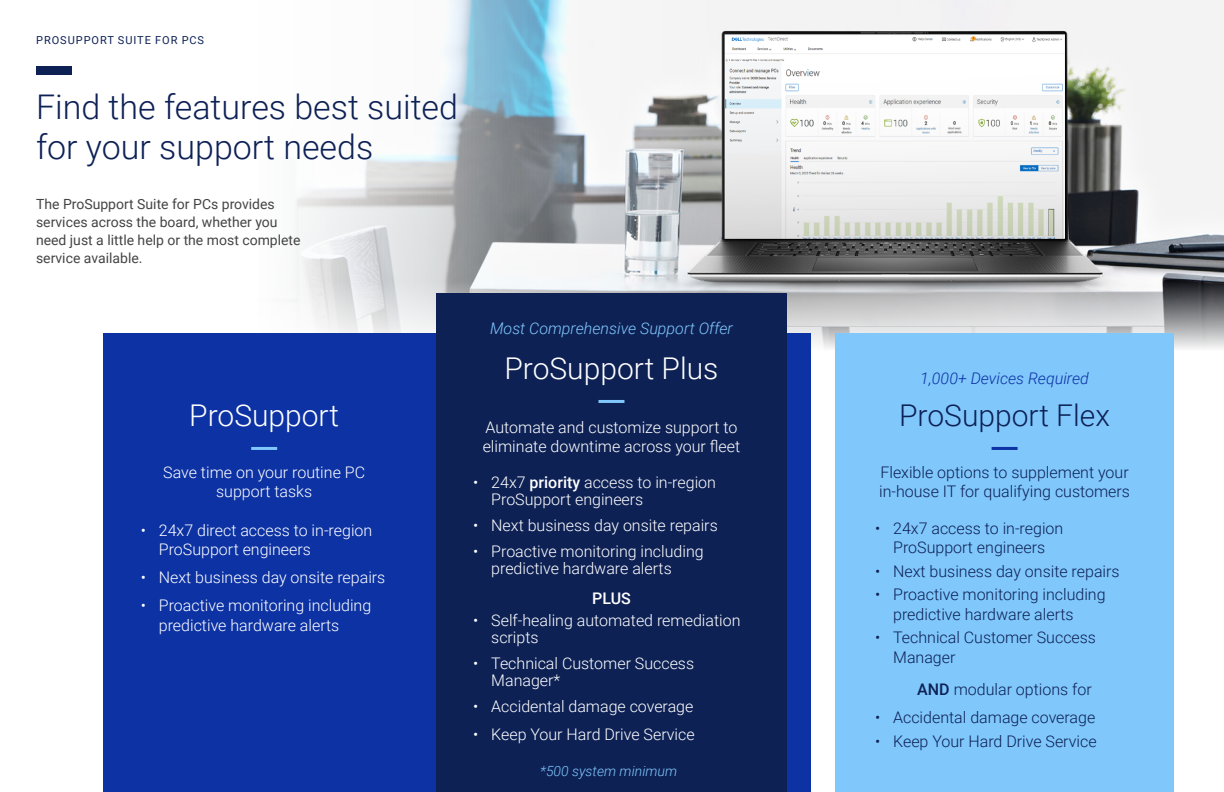
<style>
.page{position:relative;width:1224px;height:792px;background:#fff}
.page>*{position:absolute;margin:0;border:0;box-sizing:border-box;transform-origin:0 0}
.t1{font:300 34px/40.8px "Roboto";color:#0d2155}
.t2{font:300 30px "Roboto";color:#fff}
.t3{font:300 30px "Roboto";color:#0d2155}
.t4{font:300 16px/17px "Roboto";color:#fff}
.t5{font:300 16px/19.2px "Roboto";color:#0d2155}
.t6{font:italic 300 16px "Roboto";color:#80c7fb}
.t7{font:italic 300 16px "Roboto";color:#0c32a4}
.t8{font:500 16px "Roboto";color:#fff}
.t9{font:14px/18px "Roboto";color:#444}
.t10{font:italic 300 14px "Roboto";color:#80c7fb}
.t11{font:11px "Roboto";letter-spacing:.085em;color:#0d2155}
.s1{font-weight:500}
</style>
<div class="page">
<div style="left:36px;top:66px;width:36px;height:9px;background:#0d2155"></div>
<img style="left:296px;top:0;width:928px;height:281px">
<svg style="left:290px;top:281px;width:934px;height:67px;background:#c7c8ca"></svg>
<div style="left:103px;top:333px;width:708px;height:459px;background:#0c32a4"></div>
<div style="left:436px;top:294px;width:351px;height:498px;background:#0d2155"></div>
<div style="left:835px;top:333px;width:339px;height:459px;background:#80c7fb"></div>
<div style="left:715px;top:27px;width:357px;height:212px;background:#000;opacity:.5"></div>
<svg style="left:725px;top:35px;width:339px;height:203px"></svg>
<hr style="left:251px;top:447px;width:26px;height:3px;background:#80c7fb">
<hr style="left:599px;top:400px;width:25px;height:3px;background:#80c7fb">
<hr style="left:992px;top:447px;width:26px;height:3px;background:#0c32a4">
<p class="t11" style="left:36px;top:33px;width:169px">PROSUPPORT SUITE FOR PCS</p>
<h1 class="t1" style="left:36px;top:85px;width:424px">Find the features best suited for your support needs</h1>
<p class="t9" style="left:36px;top:195px;width:266px">The ProSupport Suite for PCs provides services across the board, whether you need just a little help or the most complete service available.</p>
<h2 class="t2" style="left:189px;top:394px;width:151px">ProSupport</h2>
<p class="t4" style="left:163px;top:462px;width:203px;line-height:19.2px;text-align:center">Save time on your routine PC support tasks</p>
<p class="t4" style="left:159px;top:520px;width:215px;line-height:19.2px;text-indent:-18px">• 24x7 direct access to in-region<br>ProSupport engineers</p>
<p class="t4" style="left:141px;top:569px;width:246px">• Next business day onsite repairs</p>
<p class="t4" style="left:159px;top:596px;width:214px;line-height:19.2px;text-indent:-18px">• Proactive monitoring including predictive hardware alerts</p>
<p class="t6" style="left:490px;top:317px;width:244px">Most Comprehensive Support Offer</p>
<h2 class="t2" style="left:504px;top:348px;width:215px">ProSupport Plus</h2>
<p class="t4" style="left:483px;top:417px;width:259px;line-height:19.2px">Automate and customize support to eliminate downtime across your fleet</p>
<p class="t4" style="left:491px;top:473px;width:226px;text-indent:-18px">• 24x7 <span class="s1">priority</span> access to in-region<br>ProSupport engineers</p>
<p class="t4" style="left:473px;top:516px;width:246px">• Next business day onsite repairs</p>
<p class="t4" style="left:491px;top:542px;width:214px;text-indent:-18px">• Proactive monitoring including predictive hardware alerts</p>
<p class="t8" style="left:592px;top:588px;width:40px">PLUS</p>
<p class="t4" style="left:491px;top:611px;width:251px;text-indent:-18px">• Self-healing automated remediation scripts</p>
<p class="t4" style="left:491px;top:654px;width:204px;text-indent:-18px">• Technical Customer Success<br>Manager*</p>
<p class="t4" style="left:473px;top:697px;width:222px">• Accidental damage coverage</p>
<p class="t4" style="left:473px;top:725px;width:223px">• Keep Your Hard Drive Service</p>
<p class="t10" style="left:540px;top:761px;width:138px">*500 system minimum</p>
<p class="t7" style="left:920px;top:367px;width:170px">1,000+ Devices Required</p>
<h2 class="t3" style="left:899px;top:394px;width:212px">ProSupport Flex</h2>
<p class="t5" style="left:879px;top:462px;width:252px">Flexible options to supplement your in-house IT for qualifying customers</p>
<p class="t5" style="left:875px;top:518px;width:190px;text-align:center">• 24x7 access to in-region<br>ProSupport engineers</p>
<p class="t5" style="left:875px;top:561px;width:246px">• Next business day onsite repairs</p>
<p class="t5" style="left:893px;top:585px;width:214px;text-indent:-18px">• Proactive monitoring including predictive hardware alerts</p>
<p class="t5" style="left:893px;top:627px;width:204px;text-indent:-18px">• Technical Customer Success<br>Manager</p>
<p class="t5" style="left:917px;top:679px;width:176px"><span class="s1">AND</span> modular options for</p>
<p class="t5" style="left:875px;top:708px;width:222px">• Accidental damage coverage</p>
<p class="t5" style="left:875px;top:731px;width:223px">• Keep Your Hard Drive Service</p>
</div>
